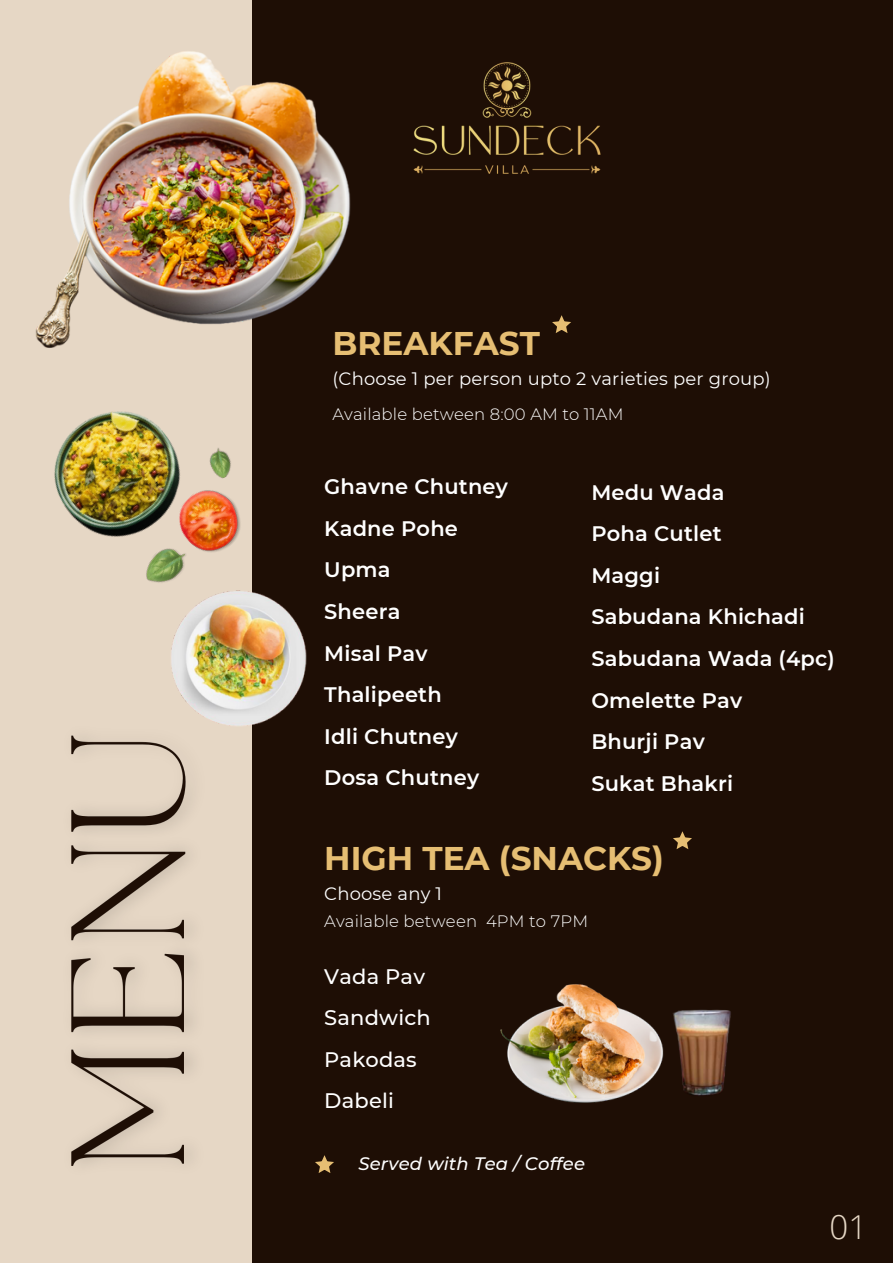
<style>
.page{position:relative;width:893px;height:1264px;background:#fff}
.page>*{position:absolute;margin:0;border:0;box-sizing:border-box;transform-origin:0 0}
.t1{font:300 33px "Open Sans";color:#e6d7c5}
.t2{font:700 32.7px "Montserrat";color:#e6be73}
.t3{font:600 21px "Montserrat";letter-spacing:.01em;color:#fff}
.t4{font:500 21px "Montserrat";letter-spacing:.01em;color:#fff}
.t5{font:18px "Montserrat";letter-spacing:.01em;color:#fff}
.t6{font:italic 500 18px "Montserrat";letter-spacing:.01em;color:#fff}
.t7{font:300 16.5px "Montserrat";letter-spacing:.01em;color:#fff}
</style>
<div class="page">
<div style="left:0;top:0;width:892px;height:1262px;background:#1e0e05"></div>
<div style="left:0;top:0;width:252px;height:1262px;background:#e6d7c5"></div>
<img style="left:71px;top:735px;width:121px;height:431px">
<img style="left:35px;top:51px;width:316px;height:297px">
<img style="left:54px;top:411px;width:126px;height:126px">
<img style="left:167px;top:476px;width:74px;height:76px">
<img style="left:204px;top:448px;width:34px;height:33px">
<img style="left:138px;top:536px;width:58px;height:29px">
<div style="left:315px;top:343px;width:238px;height:52px;background:#1e0e05"></div>
<img style="left:413px;top:62px;width:188px;height:112px">
<img style="left:142px;top:565px;width:165px;height:194px">
<svg style="left:315px;top:1155px;width:19px;height:18px"></svg>
<svg style="left:673px;top:831px;width:19px;height:18px"></svg>
<svg style="left:552px;top:315px;width:19px;height:18px"></svg>
<img style="left:500px;top:984px;width:151px;height:119px">
<img style="left:651px;top:1009px;width:80px;height:87px">
<p class="t2" style="left:332px;top:323px;width:209px">BREAKFAST</p>
<p class="t5" style="left:332px;top:367px;width:440px">(Choose 1 per person upto 2 varieties per group)</p>
<p class="t7" style="left:332px;top:404px;width:292px">Available between 8:00 AM to 11AM</p>
<p class="t3" style="left:324px;top:474px;width:185px">Ghavne Chutney</p>
<p class="t3" style="left:324px;top:515px;width:135px">Kadne Pohe</p>
<p class="t3" style="left:324px;top:557px;width:68px">Upma</p>
<p class="t3" style="left:324px;top:598px;width:78px">Sheera</p>
<p class="t3" style="left:324px;top:640px;width:105px">Misal Pav</p>
<p class="t3" style="left:324px;top:682px;width:119px">Thalipeeth</p>
<p class="t3" style="left:324px;top:723px;width:135px">Idli Chutney</p>
<p class="t3" style="left:324px;top:765px;width:156px">Dosa Chutney</p>
<p class="t3" style="left:591px;top:479px;width:135px">Medu Wada</p>
<p class="t3" style="left:591px;top:521px;width:132px">Poha Cutlet</p>
<p class="t3" style="left:591px;top:562px;width:70px">Maggi</p>
<p class="t3" style="left:591px;top:604px;width:215px">Sabudana Khichadi</p>
<p class="t3" style="left:591px;top:645px;width:245px">Sabudana Wada (4pc)</p>
<p class="t3" style="left:591px;top:687px;width:152px">Omelette Pav</p>
<p class="t3" style="left:591px;top:729px;width:115px">Bhurji Pav</p>
<p class="t3" style="left:591px;top:770px;width:143px">Sukat Bhakri</p>
<p class="t2" style="left:324px;top:838px;width:341px">HIGH TEA (SNACKS)</p>
<p class="t5" style="left:324px;top:882px;width:119px">Choose any 1</p>
<p class="t7" style="left:324px;top:910px;width:265px">Available between 4PM to 7PM</p>
<p class="t4" style="left:324px;top:963px;width:102px">Vada Pav</p>
<p class="t4" style="left:324px;top:1004px;width:108px">Sandwich</p>
<p class="t4" style="left:324px;top:1046px;width:94px">Pakodas</p>
<p class="t4" style="left:324px;top:1088px;width:71px">Dabeli</p>
<p class="t6" style="left:358px;top:1152px;width:228px">Served with Tea / Coffee</p>
<p class="t1" style="left:829px;top:1203px;width:39px">01</p>
</div>
